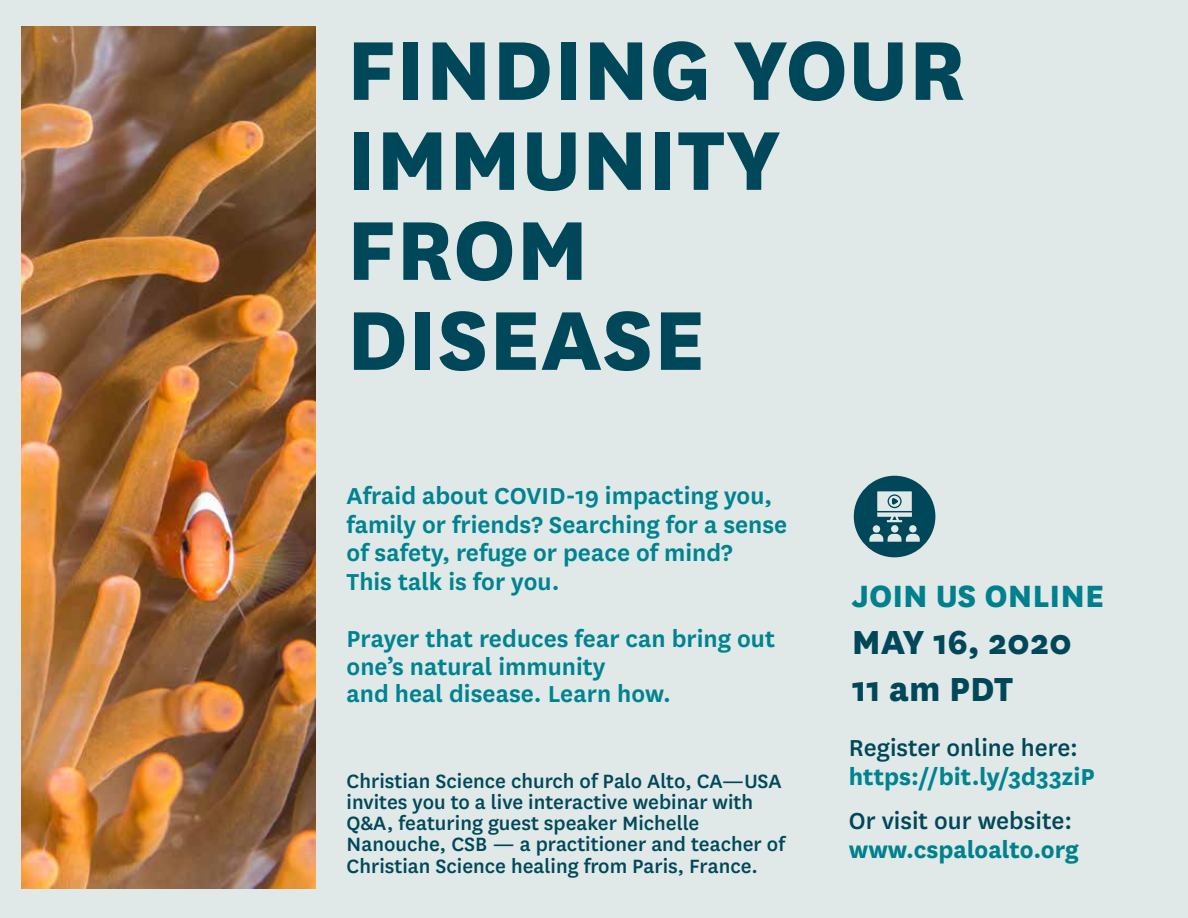
<style>
.page{position:relative;width:1188px;height:918px;background:#e0e9e8}
.page>*{position:absolute;margin:0;border:0;box-sizing:border-box;transform-origin:0 0}
.t1{font:800 97.5px/90px "National";color:#004859}
.t2{font:800 39px/46.8px "National";color:#004859}
.t3{font:800 36px "National";color:#00808d}
.t4{font:600 27px/28.5px "National";color:#008390}
.t5{font:500 27px "National";color:#004859}
.t6{font:700 27px "National";color:#008390}
.t7{font:700 27px "National";color:#00808d}
.t8{font:500 22.5px/21.3px "National";color:#004859}
</style>
<div class="page">
<img style="left:22px;top:27px;width:294px;height:862px">
<svg style="left:854px;top:476px;width:81px;height:81px"></svg>
<h1 class="t1" style="left:347px;top:17px;width:621px">FINDING YOUR<br>IMMUNITY<br>FROM<br>DISEASE</h1>
<p class="t4" style="left:347px;top:480px;width:442px">Afraid about COVID-19 impacting you, family or friends? Searching for a sense of safety, refuge or peace of mind?<br>This talk is for you.</p>
<p class="t4" style="left:347px;top:623px;width:430px;line-height:27.8px">Prayer that reduces fear can bring out one’s natural immunity<br>and heal disease. Learn how.</p>
<p class="t8" style="left:347px;top:769px;width:440px">Christian Science church of Palo Alto, CA—USA invites you to a live interactive webinar with Q&amp;A, featuring guest speaker Michelle Nanouche, CSB — a practitioner and teacher of Christian Science healing from Paris, France.</p>
<h3 class="t3" style="left:852px;top:570px;width:254px">JOIN US ONLINE</h3>
<h2 class="t2" style="left:852px;top:616px;width:222px">MAY 16, 2020<br>11 am PDT</h2>
<p class="t5" style="left:849px;top:729px;width:231px">Register online here:</p>
<p class="t6" style="left:849px;top:757px;width:247px">https://bit.ly/3d33ziP</p>
<p class="t5" style="left:849px;top:802px;width:225px">Or visit our website:</p>
<p class="t7" style="left:849px;top:830px;width:231px">www.cspaloalto.org</p>
</div>
